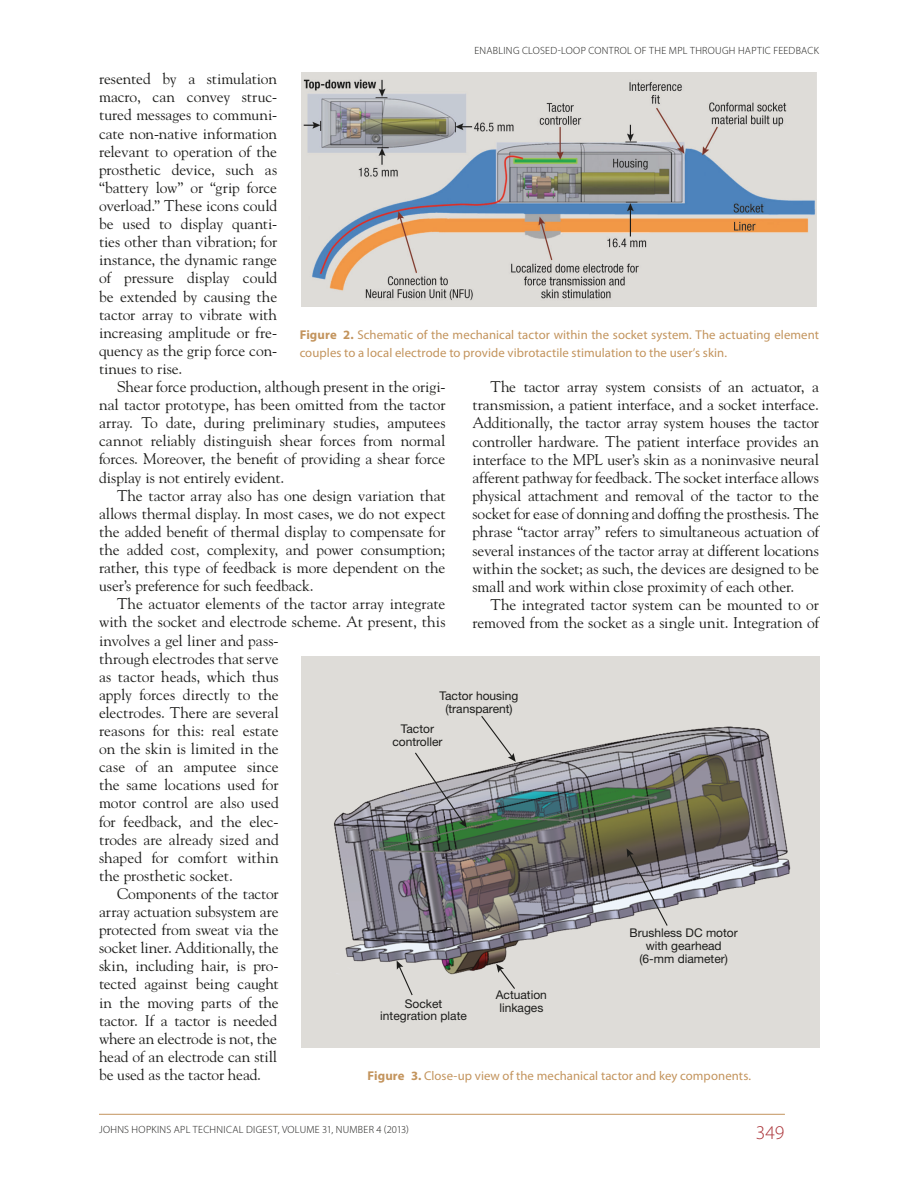
<style>
.page{position:relative;width:918px;height:1188px;background:#fff}
.page>*{position:absolute;margin:0;border:0;box-sizing:border-box;transform-origin:0 0}
.t1{font:300 19.5px "Myriad Pro";color:#ab3439}
.Body_Copy{font:15.45px/18.1px "Hopkins Goudy";letter-spacing:-.005em;color:#1c1c1a;text-align:justify}
.Figure_Caption{font:12.75px/18px "Myriad Pro";letter-spacing:.005em;color:#c3945d}
.Figure_Caption_Cente{font:12.75px "Myriad Pro";letter-spacing:.005em;color:#c3945d}
.t2{font:12px/12.8px "Helvetica Neue LT Std";color:#1c1c1a;text-align:center}
.t3{font:300 10.5px "Myriad Pro";letter-spacing:.025em;color:#1c1c1a}
.s1{font-weight:700}
</style>
<div class="page">
<hr style="left:99px;top:1114px;width:686px;height:1px;background:#c3945d">
<img style="left:301px;top:72px;width:516px;height:235px">
<img style="left:301px;top:656px;width:518px;height:392px">
<svg style="left:397px;top:961px;width:17px;height:36px"></svg>
<svg style="left:496px;top:964px;width:20px;height:26px"></svg>
<svg style="left:627px;top:849px;width:42px;height:78px;background:#969499"></svg>
<svg style="left:414px;top:751px;width:53px;height:77px;background:#a9a9ab"></svg>
<svg style="left:480px;top:715px;width:36px;height:47px;background:#d4d2ce"></svg>
<p class="t3" style="left:474px;top:45px;width:346px">ENABLING CLOSED-LOOP CONTROL OF THE MPL THROUGH HAPTIC FEEDBACK</p>
<p class="Body_Copy" style="left:99px;top:70px;width:180px">resented by a stimulation macro, can convey struc&shy;tured messages to communi&shy;cate non-native information relevant to operation of the prosthetic device, such as “battery low” or “grip force overload.” These icons could be used to display quanti&shy;ties other than vibration; for instance, the dynamic range of pressure display could be extended by causing the tactor array to vibrate with increasing amplitude or fre&shy;quency as the grip force con&shy;tinues to rise.</p>
<p class="Body_Copy" style="left:99px;top:377px;width:348px;text-indent:18px">Shear force production, although present in the origi&shy;nal tactor prototype, has been omitted from the tactor array. To date, during preliminary studies, amputees cannot reliably distinguish shear forces from normal forces. Moreover, the benefit of providing a shear force display is not entirely evident.</p>
<p class="Body_Copy" style="left:99px;top:486px;width:348px;text-indent:18px">The tactor array also has one design variation that allows thermal display. In most cases, we do not expect the added benefit of thermal display to compensate for the added cost, complexity, and power consumption; rather, this type of feedback is more dependent on the user’s preference for such feedback.</p>
<p class="Body_Copy" style="left:99px;top:595px;width:348px;text-align:left;text-indent:18px">The actuator elements of the tactor array integrate with the socket and electrode scheme. At present, this involves a gel liner and pass-<br>through electrodes that serve<br>as tactor heads, which thus<br>apply forces directly to the<br>electrodes. There are several<br>reasons for this: real estate<br>on the skin is limited in the<br>case of an amputee since<br>the same locations used for<br>motor control are also used<br>for feedback, and the elec-<br>trodes are already sized and<br>shaped for comfort within<br>the prosthetic socket.</p>
<p class="Body_Copy" style="left:99px;top:884px;width:181px;text-indent:18px">Components of the tactor array actuation subsystem are protected from sweat via the socket liner. Additionally, the skin, including hair, is pro&shy;tected against being caught in the moving parts of the tactor. If a tactor is needed where an electrode is not, the head of an electrode can still be used as the tactor head.</p>
<p class="Figure_Caption" style="left:300px;top:325px;width:521px"><span class="s1">Figure 2.</span> Schematic of the mechanical tactor within the socket system. The actuating element couples to a local electrode to provide vibrotactile stimulation to the user’s skin.</p>
<p class="Body_Copy" style="left:472px;top:377px;width:348px;text-indent:18px">The tactor array system consists of an actuator, a transmission, a patient interface, and a socket interface.<br>Additionally, the tactor array system houses the tactor controller hardware. The patient interface provides an interface to the MPL user’s skin as a noninvasive neural afferent pathway for feedback. The socket interface allows physical attachment and removal of the tactor to the socket for ease of donning and doffing the prosthesis. The phrase “tactor array” refers to simultaneous actuation of several instances of the tactor array at different locations within the socket; as such, the devices are designed to be small and work within close proximity of each other.</p>
<p class="Body_Copy" style="left:472px;top:595px;width:348px;text-align:right">The integrated tactor system can be mounted to or removed from the socket as a single unit. Integration of</p>
<p class="t2" style="left:440px;top:689px;width:80px">Tactor housing (transparent)</p>
<p class="t2" style="left:392px;top:723px;width:52px">Tactor controller</p>
<p class="t2" style="left:630px;top:926px;width:110px">Brushless DC motor with gearhead (6-mm diameter)</p>
<p class="t2" style="left:496px;top:988px;width:53px;text-align:left">Actuation linkages</p>
<p class="t2" style="left:380px;top:997px;width:88px">Socket integration plate</p>
<p class="Figure_Caption_Cente" style="left:367px;top:1068px;width:385px"><span class="s1">Figure 3.</span> Close-up view of the mechanical tactor and key components.</p>
<p class="t3" style="left:99px;top:1123px;width:311px">JOHNS HOPKINS APL TECHNICAL DIGEST, VOLUME 31, NUMBER 4 (2013)</p>
<p class="t1" style="left:756px;top:1121px;width:30px">349</p>
</div>
